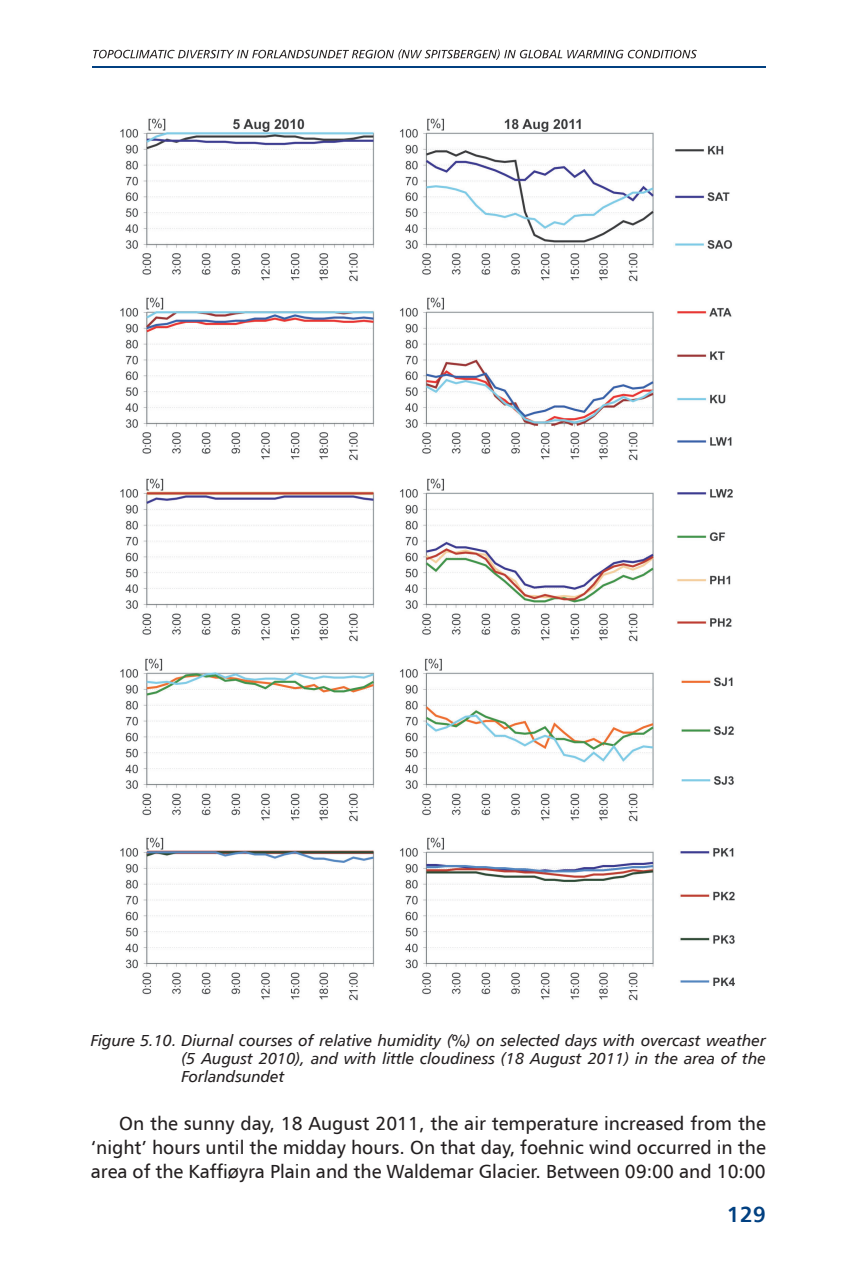
<style>
.page{position:relative;width:851px;height:1276px;background:#fff}
.page>*{position:absolute;margin:0;border:0;box-sizing:border-box;transform-origin:0 0}
.t1{font:22px "Humnst 777 EU Bold";color:#014081}
.t2{font:19px/24px "Humnst 777 EU Normal";color:#231f20;text-align:justify}
.t3{font:16px/18px "Humnst 777 EU Italic";color:#231f20;text-align:justify}
</style>
<div class="page">
<svg style="left:93px;top:49px;width:603px;height:11px"></svg>
<hr style="left:93px;top:66px;width:672px;height:2px;background:#014081">
<img style="left:120px;top:118px;width:615px;height:883px">
<p class="t3" style="left:181px;top:1031px;width:586px;text-indent:-91px">Figure 5.10. Diurnal courses of relative humidity (%) on selected days with overcast weather (5 August 2010), and with little cloudiness (18 August 2011) in the area of the Forlandsundet</p>
<p class="t2" style="left:91px;top:1111px;width:676px;text-indent:28px">On the sunny day, 18 August 2011, the air temperature increased from the ‘night’ hours until the midday hours. On that day, foehnic wind occurred in the area of the Kaffiøyra Plain and the Waldemar Glacier. Between 09:00 and 10:00</p>
<p class="t1" style="left:726px;top:1200px;width:41px">129</p>
</div>
